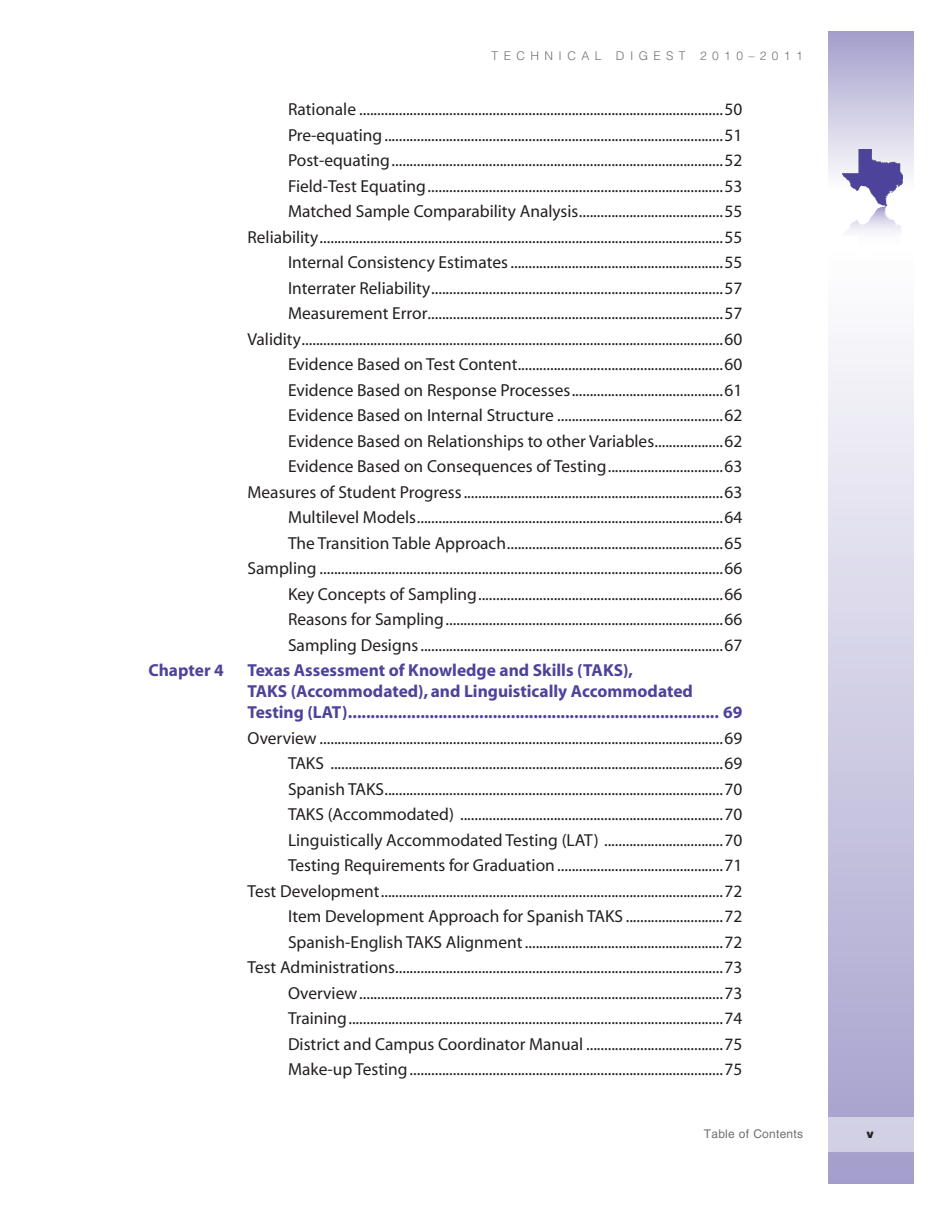
<style>
.page{position:relative;width:945px;height:1215px;background:#fff}
.page>*{position:absolute;margin:0;border:0;box-sizing:border-box;transform-origin:0 0}
.TOC_Level_3{font:17.4px "Myriad";color:#231f20}
.TOC_Level_2{font:17.4px "Myriad";color:#231f20}
.TOC_Level_1__2_Tabs{font:700 17.4px/21px "Myriad";color:#4d439b}
.t1{font:300 12px "Helvetica";letter-spacing:.45em;color:#717074}
.t2{font:12px "Helvetica";letter-spacing:.02em;color:#717074}
.t3{font:900 12px "Helvetica";color:#231f20}
</style>
<div class="page">
<div style="left:828px;top:32px;width:86px;height:158px;background:linear-gradient(to bottom,#a49fcc,#fafafc)"></div>
<div style="left:828px;top:251px;width:86px;height:933px;background:linear-gradient(to bottom,#fefefe,#a39ecb)"></div>
<div style="left:828px;top:1117px;width:86px;height:34px;background:#d2d0e5"></div>
<img style="left:842px;top:149px;width:60px;height:57px">
<svg style="left:842px;top:206px;width:60px;height:52px"></svg>
<p class="t1" style="left:492px;top:48px;width:313px">TECHNICAL DIGEST 2010–2011</p>
<p class="TOC_Level_3" style="left:288px;top:101px;width:456px">Rationale .....................................................................................................50</p>
<p class="TOC_Level_3" style="left:288px;top:126px;width:456px">Pre-equating..............................................................................................51</p>
<p class="TOC_Level_3" style="left:288px;top:152px;width:456px">Post-equating............................................................................................52</p>
<p class="TOC_Level_3" style="left:288px;top:177px;width:456px">Field-Test Equating..................................................................................53</p>
<p class="TOC_Level_3" style="left:288px;top:203px;width:456px">Matched Sample Comparability Analysis........................................55</p>
<p class="TOC_Level_2" style="left:248px;top:228px;width:497px">Reliability................................................................................................................55</p>
<p class="TOC_Level_3" style="left:288px;top:254px;width:456px">Internal Consistency Estimates...........................................................55</p>
<p class="TOC_Level_3" style="left:288px;top:279px;width:456px">Interrater Reliability.................................................................................57</p>
<p class="TOC_Level_3" style="left:288px;top:305px;width:456px">Measurement Error..................................................................................57</p>
<p class="TOC_Level_2" style="left:248px;top:330px;width:497px">Validity.....................................................................................................................60</p>
<p class="TOC_Level_3" style="left:288px;top:356px;width:456px">Evidence Based on Test Content.........................................................60</p>
<p class="TOC_Level_3" style="left:288px;top:381px;width:456px">Evidence Based on Response Processes..........................................61</p>
<p class="TOC_Level_3" style="left:288px;top:407px;width:456px">Evidence Based on Internal Structure ..............................................62</p>
<p class="TOC_Level_3" style="left:288px;top:432px;width:456px">Evidence Based on Relationships to other Variables...................62</p>
<p class="TOC_Level_3" style="left:288px;top:458px;width:456px">Evidence Based on Consequences of Testing................................63</p>
<p class="TOC_Level_2" style="left:248px;top:483px;width:497px">Measures of Student Progress........................................................................63</p>
<p class="TOC_Level_3" style="left:288px;top:509px;width:456px">Multilevel Models.....................................................................................64</p>
<p class="TOC_Level_3" style="left:288px;top:534px;width:456px">The Transition Table Approach............................................................65</p>
<p class="TOC_Level_2" style="left:248px;top:560px;width:497px">Sampling ................................................................................................................66</p>
<p class="TOC_Level_3" style="left:288px;top:585px;width:456px">Key Concepts of Sampling....................................................................66</p>
<p class="TOC_Level_3" style="left:288px;top:611px;width:456px">Reasons for Sampling.............................................................................66</p>
<p class="TOC_Level_3" style="left:288px;top:636px;width:456px">Sampling Designs....................................................................................67</p>
<p class="TOC_Level_1__2_Tabs" style="left:149px;top:661px;width:77px">Chapter 4</p>
<p class="TOC_Level_1__2_Tabs" style="left:248px;top:661px;width:496px">Texas Assessment of Knowledge and Skills (TAKS),<br>TAKS (Accommodated), and Linguistically Accommodated<br>Testing (LAT).................................................................................. 69</p>
<p class="TOC_Level_2" style="left:248px;top:729px;width:497px">Overview ................................................................................................................69</p>
<p class="TOC_Level_3" style="left:288px;top:755px;width:456px">TAKS .............................................................................................................69</p>
<p class="TOC_Level_3" style="left:288px;top:780px;width:456px">Spanish TAKS..............................................................................................70</p>
<p class="TOC_Level_3" style="left:288px;top:806px;width:456px">TAKS (Accommodated) .........................................................................70</p>
<p class="TOC_Level_3" style="left:288px;top:831px;width:456px">Linguistically Accommodated Testing (LAT) .................................70</p>
<p class="TOC_Level_3" style="left:288px;top:857px;width:456px">Testing Requirements for Graduation..............................................71</p>
<p class="TOC_Level_2" style="left:248px;top:882px;width:497px">Test Development...............................................................................................72</p>
<p class="TOC_Level_3" style="left:288px;top:908px;width:456px">Item Development Approach for Spanish TAKS ...........................72</p>
<p class="TOC_Level_3" style="left:288px;top:933px;width:456px">Spanish-English TAKS Alignment.......................................................72</p>
<p class="TOC_Level_2" style="left:248px;top:959px;width:497px">Test Administrations...........................................................................................73</p>
<p class="TOC_Level_3" style="left:288px;top:984px;width:456px">Overview.....................................................................................................73</p>
<p class="TOC_Level_3" style="left:288px;top:1010px;width:456px">Training........................................................................................................74</p>
<p class="TOC_Level_3" style="left:288px;top:1035px;width:456px">District and Campus Coordinator Manual ......................................75</p>
<p class="TOC_Level_3" style="left:288px;top:1061px;width:456px">Make-up Testing.......................................................................................75</p>
<p class="t2" style="left:704px;top:1127px;width:101px">Table of Contents</p>
<p class="t3" style="left:866px;top:1126px;width:9px">v</p>
</div>
